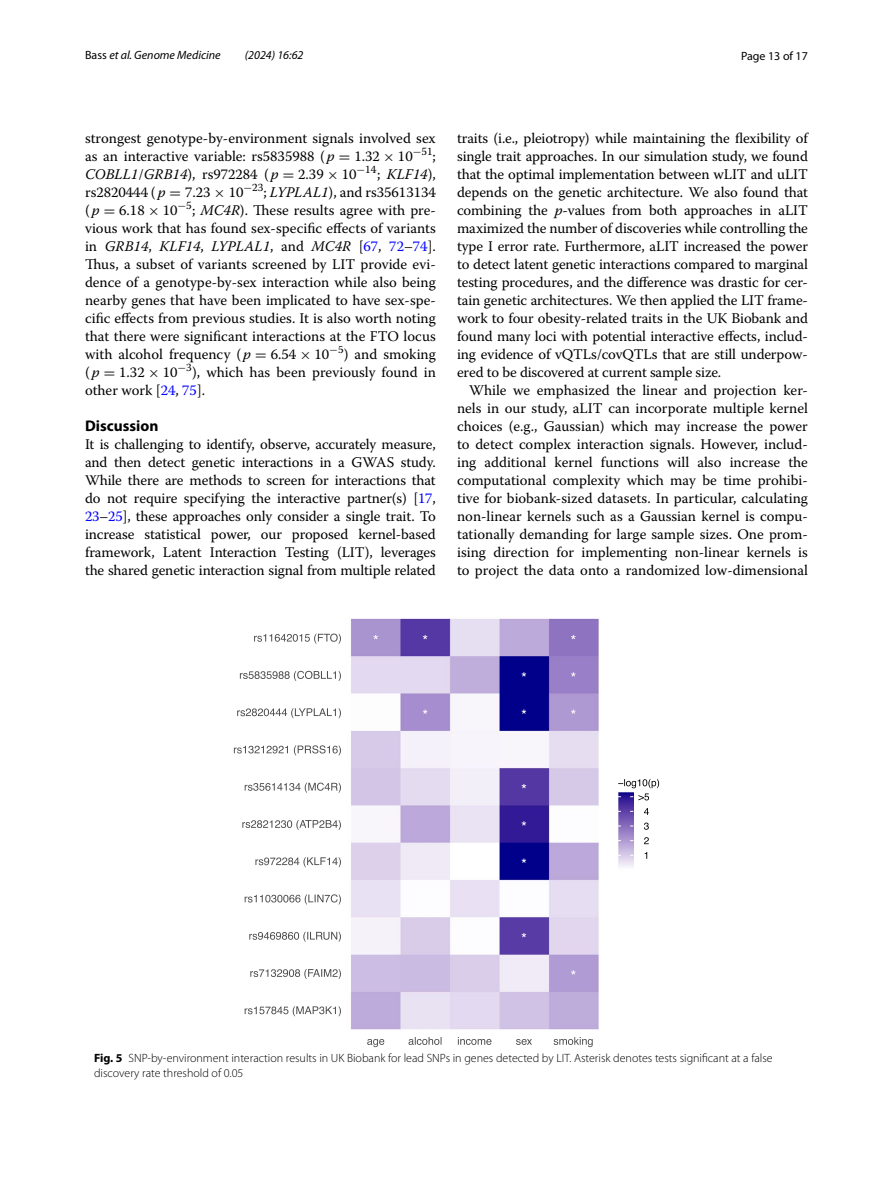
<style>
.page{position:relative;width:893px;height:1187px;background:#fff}
.page>*{position:absolute;margin:0;border:0;box-sizing:border-box;transform-origin:0 0}
.t1{font:700 15.45px "Myriad Pro";color:#000}
.t2{font:14.7px/18px "Warnock Pro";color:#000;text-align:justify}
.t3{font:14.7px "Warnock Pro It 4";color:#000}
.t4{font:300 12px/15px "Myriad Pro";color:#000}
.t5{font:italic 12px "Myriad Pro";color:#000}
.t6{font:12px "Myriad Pro";color:#000}
.s1{font-style:normal}
.s2{font-family:"Warnock Pro It 125"}
.s3{font-family:"MTSYN145"}
.s4{font-family:"Warnock Pro Regular 115"}
.s5{font-family:"Warnock Pro"}
.s6{font-family:"Warnock Pro It 126"}
.s7{font-family:"MTSYN146"}
.s8{font-family:"Warnock Pro Regular 116"}
.s9{font-family:"Warnock Pro It 121"}
.s10{font-family:"MTSYN141"}
.s11{font-family:"Warnock Pro Regular 111"}
.s12{font-family:"Warnock Pro It 4"}
.s13{font-family:"Warnock Pro It 122"}
.s14{font-family:"MTSYN142"}
.s15{font-family:"Warnock Pro Regular 112"}
.s16{font-family:"Warnock Pro";color:#00f}
.s17{font-family:"Warnock Pro It 123"}
.s18{font-family:"MTSYN143"}
.s19{font-family:"Warnock Pro Regular 113"}
.s20{font-family:"Warnock Pro It 124"}
.s21{font-family:"MTSYN144"}
.s22{font-family:"Warnock Pro Regular 114"}
.s23{color:#00f}
.s24{font-weight:700}
</style>
<div class="page">
<img style="left:351px;top:618px;width:282px;height:412px">
<svg style="left:522px;top:821px;width:4px;height:4px"></svg>
<svg style="left:522px;top:709px;width:4px;height:4px"></svg>
<svg style="left:571px;top:709px;width:5px;height:4px"></svg>
<svg style="left:423px;top:709px;width:4px;height:4px"></svg>
<svg style="left:522px;top:672px;width:4px;height:4px"></svg>
<svg style="left:571px;top:672px;width:5px;height:4px"></svg>
<svg style="left:522px;top:932px;width:4px;height:5px"></svg>
<svg style="left:522px;top:858px;width:4px;height:4px"></svg>
<svg style="left:571px;top:970px;width:5px;height:4px"></svg>
<svg style="left:373px;top:635px;width:5px;height:4px"></svg>
<svg style="left:571px;top:635px;width:5px;height:4px"></svg>
<svg style="left:423px;top:635px;width:4px;height:4px"></svg>
<svg style="left:522px;top:783px;width:4px;height:5px"></svg>
<svg style="left:245px;top:1006px;width:96px;height:10px"></svg>
<svg style="left:250px;top:969px;width:91px;height:9px"></svg>
<svg style="left:249px;top:931px;width:92px;height:10px"></svg>
<svg style="left:245px;top:894px;width:96px;height:10px"></svg>
<svg style="left:255px;top:857px;width:86px;height:10px"></svg>
<svg style="left:242px;top:820px;width:99px;height:10px"></svg>
<svg style="left:245px;top:782px;width:96px;height:10px"></svg>
<svg style="left:234px;top:745px;width:107px;height:10px"></svg>
<svg style="left:237px;top:708px;width:104px;height:10px"></svg>
<svg style="left:240px;top:670px;width:101px;height:11px"></svg>
<svg style="left:254px;top:633px;width:87px;height:10px"></svg>
<svg style="left:367px;top:1039px;width:17px;height:8px"></svg>
<svg style="left:408px;top:1037px;width:33px;height:7px"></svg>
<svg style="left:458px;top:1037px;width:33px;height:7px"></svg>
<svg style="left:516px;top:1039px;width:16px;height:5px"></svg>
<svg style="left:554px;top:1037px;width:39px;height:10px"></svg>
<svg style="left:644px;top:837px;width:5px;height:7px"></svg>
<svg style="left:644px;top:822px;width:5px;height:7px"></svg>
<svg style="left:644px;top:808px;width:5px;height:6px"></svg>
<svg style="left:618px;top:778px;width:41px;height:22px"></svg>
<p class="t5" style="left:85px;top:48px;width:137px"><span class="s1">Bass</span> et al. Genome Medicine</p>
<p class="t5" style="left:245px;top:48px;width:60px">(2024) 16:62</p>
<p class="t6" style="left:741px;top:48px;width:68px">Page 13 of 17</p>
<p class="t2" style="left:85px;top:128px;width:352px">strongest genotype-by-environment signals involved sex as an interactive variable: rs5835988 (<span class="s2">p</span> <span class="s3">=</span> <span class="s4">1.32</span> <span class="s3">×</span> <span class="s4">10</span><sup>−</sup><sup>51</sup>;</p>
<p class="t3" style="left:85px;top:165px;width:352px">COBLL1<span class="s5">/</span>GRB14<span class="s5">), rs972284 (</span><span class="s6">p</span> <span class="s7">=</span> <span class="s8">2.39</span> <span class="s7">×</span> <span class="s8">10</span><sup>−</sup><sup>14</sup><span class="s5">;</span> KLF14<span class="s5">),</span></p>
<p class="t2" style="left:85px;top:182px;width:352px">rs2820444 (<span class="s9">p</span> <span class="s10">=</span> <span class="s11">7.23</span> <span class="s10">×</span> <span class="s11">10</span><sup>−</sup><sup>23</sup>; <span class="s12">LYPLAL1</span>), and rs35613134 (<span class="s13">p</span> <span class="s14">=</span> <span class="s15">6.18</span> <span class="s14">×</span> <span class="s15">10</span><sup>−</sup><sup>5</sup>; <span class="s12">MC4R</span>). These results agree with pre&shy;vious work that has found sex-specific effects of variants</p>
<p class="t3" style="left:85px;top:237px;width:352px"><span class="s5">in</span> GRB14<span class="s5">,</span> KLF14<span class="s5">,</span> LYPLAL1<span class="s5">, and</span> MC4R <span class="s5">[</span><span class="s16">67</span><span class="s5">,</span> <span class="s16">72</span><span class="s5">–</span><span class="s16">74</span><span class="s5">].</span></p>
<p class="t2" style="left:85px;top:254px;width:352px">Thus, a subset of variants screened by LIT provide evi&shy;dence of a genotype-by-sex interaction while also being nearby genes that have been implicated to have sex-spe&shy;cific effects from previous studies. It is also worth noting that there were significant interactions at the FTO locus with alcohol frequency (<span class="s17">p</span> <span class="s18">=</span> <span class="s19">6.54</span> <span class="s18">×</span> <span class="s19">10</span><sup>−</sup><sup>5</sup>) and smoking (<span class="s20">p</span> <span class="s21">=</span> <span class="s22">1.32</span> <span class="s21">×</span> <span class="s22">10</span><sup>−</sup><sup>3</sup>), which has been previously found in other work [<span class="s23">24</span>, <span class="s23">75</span>].</p>
<p class="t1" style="left:85px;top:415px;width:75px">Discussion</p>
<p class="t2" style="left:85px;top:434px;width:352px">It is challenging to identify, observe, accurately measure, and then detect genetic interactions in a GWAS study.<br>While there are methods to screen for interactions that do not require specifying the interactive partner(s) [<span class="s23">17</span>, <span class="s23">23</span>–<span class="s23">25</span>], these approaches only consider a single trait. To increase statistical power, our proposed kernel-based framework, Latent Interaction Testing (LIT), leverages the shared genetic interaction signal from multiple related</p>
<p class="t2" style="left:457px;top:128px;width:352px">traits (i.e., pleiotropy) while maintaining the flexibility of single trait approaches. In our simulation study, we found that the optimal implementation between wLIT and uLIT depends on the genetic architecture. We also found that combining the <span class="s12">p</span>-values from both approaches in aLIT maximized the number of discoveries while controlling the type I error rate. Furthermore, aLIT increased the power to detect latent genetic interactions compared to marginal testing procedures, and the difference was drastic for cer&shy;tain genetic architectures. We then applied the LIT frame&shy;work to four obesity-related traits in the UK Biobank and found many loci with potential interactive effects, includ&shy;ing evidence of vQTLs/covQTLs that are still underpow&shy;ered to be discovered at current sample size.</p>
<p class="t2" style="left:457px;top:380px;width:352px;text-indent:12px">While we emphasized the linear and projection ker&shy;nels in our study, aLIT can incorporate multiple kernel choices (e.g., Gaussian) which may increase the power to detect complex interaction signals. However, includ&shy;ing additional kernel functions will also increase the computational complexity which may be time prohibi&shy;tive for biobank-sized datasets. In particular, calculating non-linear kernels such as a Gaussian kernel is compu&shy;tationally demanding for large sample sizes. One prom&shy;ising direction for implementing non-linear kernels is to project the data onto a randomized low-dimensional</p>
<p class="t4" style="left:94px;top:1050px;width:680px"><span class="s24">Fig. 5</span> SNP-by-environment interaction results in UK Biobank for lead SNPs in genes detected by LIT. Asterisk denotes tests significant at a false discovery rate threshold of 0.05</p>
</div>
